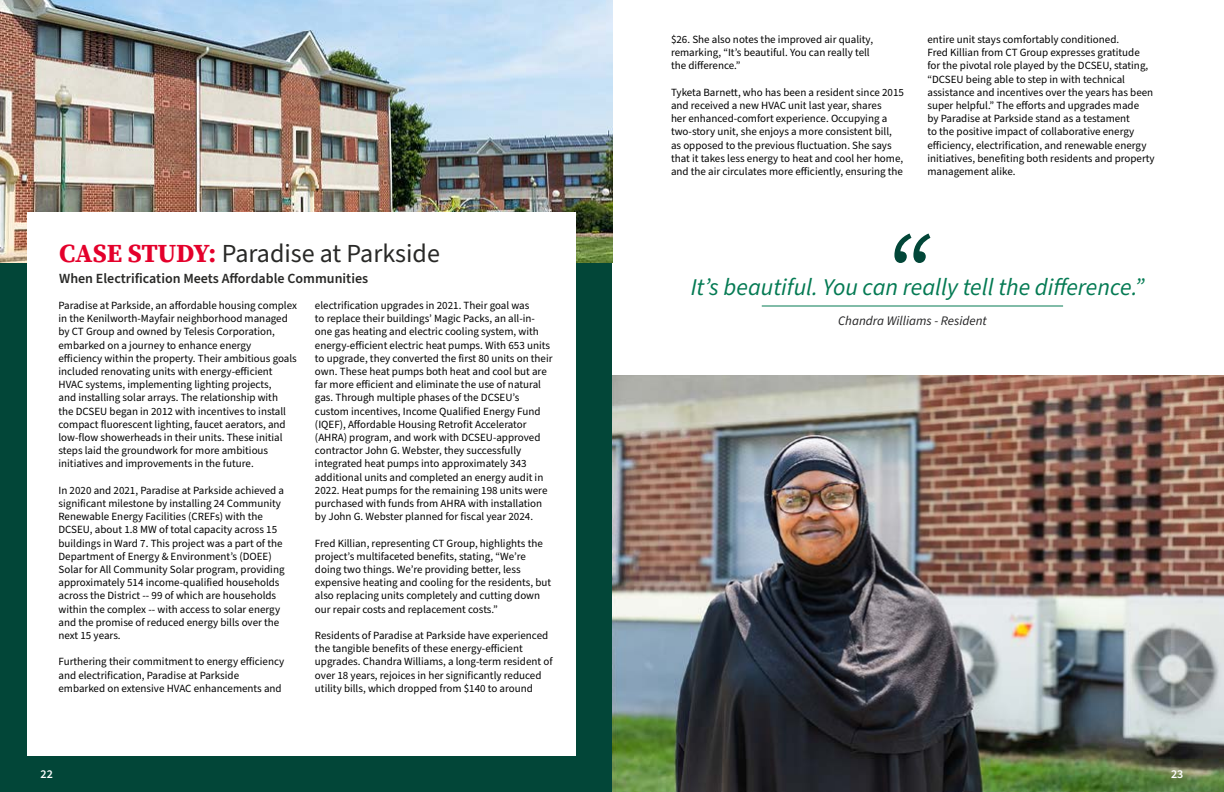
<style>
.page{position:relative;width:1224px;height:792px;background:#fff}
.page>*{position:absolute;margin:0;border:0;box-sizing:border-box;transform-origin:0 0}
.t1{font:26px "Source Sans Pro";color:#292927}
.t2{font:italic 24px "Source Sans Pro";color:#047a53}
.t3{font:600 14px "Source Sans Pro";color:#292927}
.t4{font:italic 13px "Source Sans Pro";color:#222223}
.t5{font:600 12px "Source Sans Pro";color:#fff}
.t6{font:11px/13.2px "Source Sans Pro";color:#000}
.s1{font-family:"Source Serif Pro";font-weight:700;color:#e4002b}
</style>
<div class="page">
<img style="left:612px;top:375px;width:612px;height:417px">
<div style="left:0;top:263px;width:612px;height:529px;background:#024638"></div>
<img style="left:0;top:0;width:613px;height:263px">
<div style="left:27px;top:212px;width:549px;height:544px;background:#fff"></div>
<svg style="left:894px;top:233px;width:36px;height:30px"></svg>
<hr style="left:762px;top:306px;width:301px;height:1px;background:#047a53">
<h1 class="t1" style="left:59px;top:236px;width:382px"><span class="s1">CASE STUDY:</span> Paradise at Parkside</h1>
<p class="t6" style="left:58px;top:299px;width:240px">Paradise at Parkside, an affordable housing complex in the Kenilworth-Mayfair neighborhood managed by CT Group and owned by Telesis Corporation, embarked on a journey to enhance energy efficiency within the property. Their ambitious goals included renovating units with energy-efficient HVAC systems, implementing lighting projects,<br>and installing solar arrays. The relationship with<br>the DCSEU began in 2012 with incentives to install compact fluorescent lighting, faucet aerators, and low-flow showerheads in their units. These initial steps laid the groundwork for more ambitious initiatives and improvements in the future.</p>
<p class="t6" style="left:58px;top:484px;width:228px">In 2020 and 2021, Paradise at Parkside achieved a significant milestone by installing 24 Community Renewable Energy Facilities (CREFs) with the DCSEU, about 1.8 MW of total capacity across 15 buildings in Ward 7. This project was a part of the Department of Energy &amp; Environment’s (DOEE)<br>Solar for All Community Solar program, providing approximately 514 income-qualified households across the District -- 99 of which are households within the complex -- with access to solar energy and the promise of reduced energy bills over the next 15 years.</p>
<p class="t6" style="left:58px;top:656px;width:227px">Furthering their commitment to energy efficiency and electrification, Paradise at Parkside embarked on extensive HVAC enhancements and</p>
<p class="t3" style="left:59px;top:269px;width:311px">When Electrification Meets Affordable Communities</p>
<p class="t6" style="left:315px;top:299px;width:239px">electrification upgrades in 2021. Their goal was<br>to replace their buildings’ Magic Packs, an all-in&shy;one gas heating and electric cooling system, with energy-efficient electric heat pumps. With 653 units to upgrade, they converted the first 80 units on their own. These heat pumps both heat and cool but are far more efficient and eliminate the use of natural gas. Through multiple phases of the DCSEU’s custom incentives, Income Qualified Energy Fund (IQEF), Affordable Housing Retrofit Accelerator (AHRA) program, and work with DCSEU-approved contractor John G. Webster, they successfully integrated heat pumps into approximately 343 additional units and completed an energy audit in 2022. Heat pumps for the remaining 198 units were purchased with funds from AHRA with installation by John G. Webster planned for fiscal year 2024.</p>
<p class="t6" style="left:315px;top:537px;width:238px">Fred Killian, representing CT Group, highlights the project’s multifaceted benefits, stating, “We’re doing two things. We’re providing better, less expensive heating and cooling for the residents, but also replacing units completely and cutting down our repair costs and replacement costs.”</p>
<p class="t6" style="left:315px;top:629px;width:239px">Residents of Paradise at Parkside have experienced the tangible benefits of these energy-efficient upgrades. Chandra Williams, a long-term resident of over 18 years, rejoices in her significantly reduced utility bills, which dropped from $140 to around</p>
<p class="t6" style="left:671px;top:33px;width:204px">$26. She also notes the improved air quality, remarking, “It’s beautiful. You can really tell the difference.”</p>
<p class="t6" style="left:671px;top:86px;width:234px">Tyketa Barnett, who has been a resident since 2015 and received a new HVAC unit last year, shares<br>her enhanced-comfort experience. Occupying a two-story unit, she enjoys a more consistent bill, as opposed to the previous fluctuation. She says that it takes less energy to heat and cool her home, and the air circulates more efficiently, ensuring the</p>
<p class="t6" style="left:927px;top:33px;width:229px">entire unit stays comfortably conditioned.<br>Fred Killian from CT Group expresses gratitude for the pivotal role played by the DCSEU, stating, “DCSEU being able to step in with technical assistance and incentives over the years has been super helpful.” The efforts and upgrades made<br>by Paradise at Parkside stand as a testament<br>to the positive impact of collaborative energy efficiency, electrification, and renewable energy initiatives, benefiting both residents and property management alike.</p>
<h2 class="t2" style="left:691px;top:271px;width:455px">It’s beautiful. You can really tell the difference.”</h2>
<p class="t4" style="left:838px;top:312px;width:150px">Chandra Williams - Resident</p>
<p class="t5" style="left:40px;top:766px;width:14px">22</p>
<p class="t5" style="left:1171px;top:766px;width:14px">23</p>
</div>
